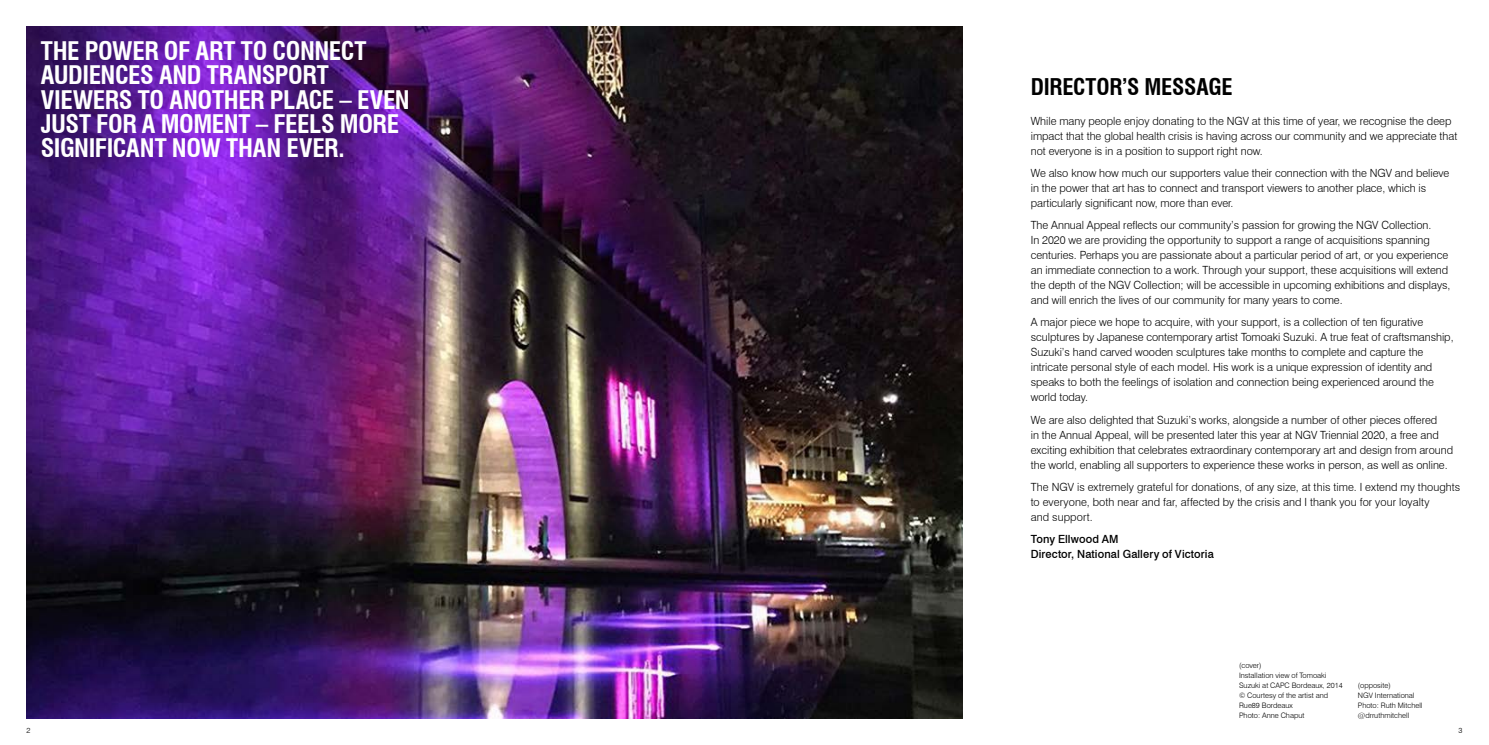
<style>
.page{position:relative;width:1489px;height:745px;background:#fff}
.page>*{position:absolute;margin:0;border:0;box-sizing:border-box;transform-origin:0 0}
.t1{font:700 condensed 25px/24.4px "Swiss 721 BT";letter-spacing:-.02em;color:#fff}
.t2{font:700 condensed 22.5px "Swiss 721 BT";letter-spacing:-.015em;color:#000}
.t3{font:300 11.25px/15px "Swiss 721 BT";color:#000}
.t4{font:500 11.25px/15px "Swiss 721 BT";letter-spacing:.01em;color:#000}
.t5{font:300 7.5px/10px "Swiss 721 BT";color:#000}
</style>
<div class="page">
<img style="left:27px;top:27px;width:935px;height:691px">
<h1 class="t1" style="left:41px;top:38px;width:370px">THE POWER OF ART TO CONNECT<br>AUDIENCES AND TRANSPORT<br>VIEWERS TO ANOTHER PLACE – EVEN<br>JUST FOR A MOMENT – FEELS MORE<br>SIGNIFICANT NOW THAN EVER.</h1>
<h2 class="t2" style="left:1030px;top:73px;width:203px">DIRECTOR’S MESSAGE</h2>
<p class="t3" style="left:1030px;top:113px;width:428px">While many people enjoy donating to the NGV at this time of year, we recognise the deep impact that the global health crisis is having across our community and we appreciate that not everyone is in a position to support right now.</p>
<p class="t3" style="left:1030px;top:165px;width:420px">We also know how much our supporters value their connection with the NGV and believe in the power that art has to connect and transport viewers to another place, which is particularly significant now, more than ever.</p>
<p class="t3" style="left:1030px;top:217px;width:421px">The Annual Appeal reflects our community’s passion for growing the NGV Collection.<br>In 2020 we are providing the opportunity to support a range of acquisitions spanning centuries. Perhaps you are passionate about a particular period of art, or you experience an immediate connection to a work. Through your support, these acquisitions will extend the depth of the NGV Collection; will be accessible in upcoming exhibitions and displays, and will enrich the lives of our community for many years to come.</p>
<p class="t3" style="left:1030px;top:314px;width:424px">A major piece we hope to acquire, with your support, is a collection of ten figurative sculptures by Japanese contemporary artist Tomoaki Suzuki. A true feat of craftsmanship, Suzuki’s hand carved wooden sculptures take months to complete and capture the intricate personal style of each model. His work is a unique expression of identity and speaks to both the feelings of isolation and connection being experienced around the world today.</p>
<p class="t3" style="left:1030px;top:411px;width:424px">We are also delighted that Suzuki’s works, alongside a number of other pieces offered<br>in the Annual Appeal, will be presented later this year at NGV Triennial 2020, a free and exciting exhibition that celebrates extraordinary contemporary art and design from around the world, enabling all supporters to experience these works in person, as well as online.</p>
<p class="t3" style="left:1030px;top:478px;width:431px">The NGV is extremely grateful for donations, of any size, at this time. I extend my thoughts to everyone, both near and far, affected by the crisis and I thank you for your loyalty<br>and support.</p>
<p class="t4" style="left:1030px;top:531px;width:184px">Tony Ellwood AM<br>Director, National Gallery of Victoria</p>
<p class="t5" style="left:1238px;top:660px;width:105px">(cover)<br>Installation view of Tomoaki<br>Suzuki at CAPC Bordeaux, 2014 © Courtesy of the artist and<br>Rue89 Bordeaux<br>Photo: Anne Chaput</p>
<p class="t5" style="left:1357px;top:680px;width:66px">(opposite)<br>NGV International<br>Photo: Ruth Mitchell @drruthmitchell</p>
<p class="t5" style="left:27px;top:724px;width:5px">2</p>
<p class="t5" style="left:1458px;top:724px;width:5px">3</p>
</div>
